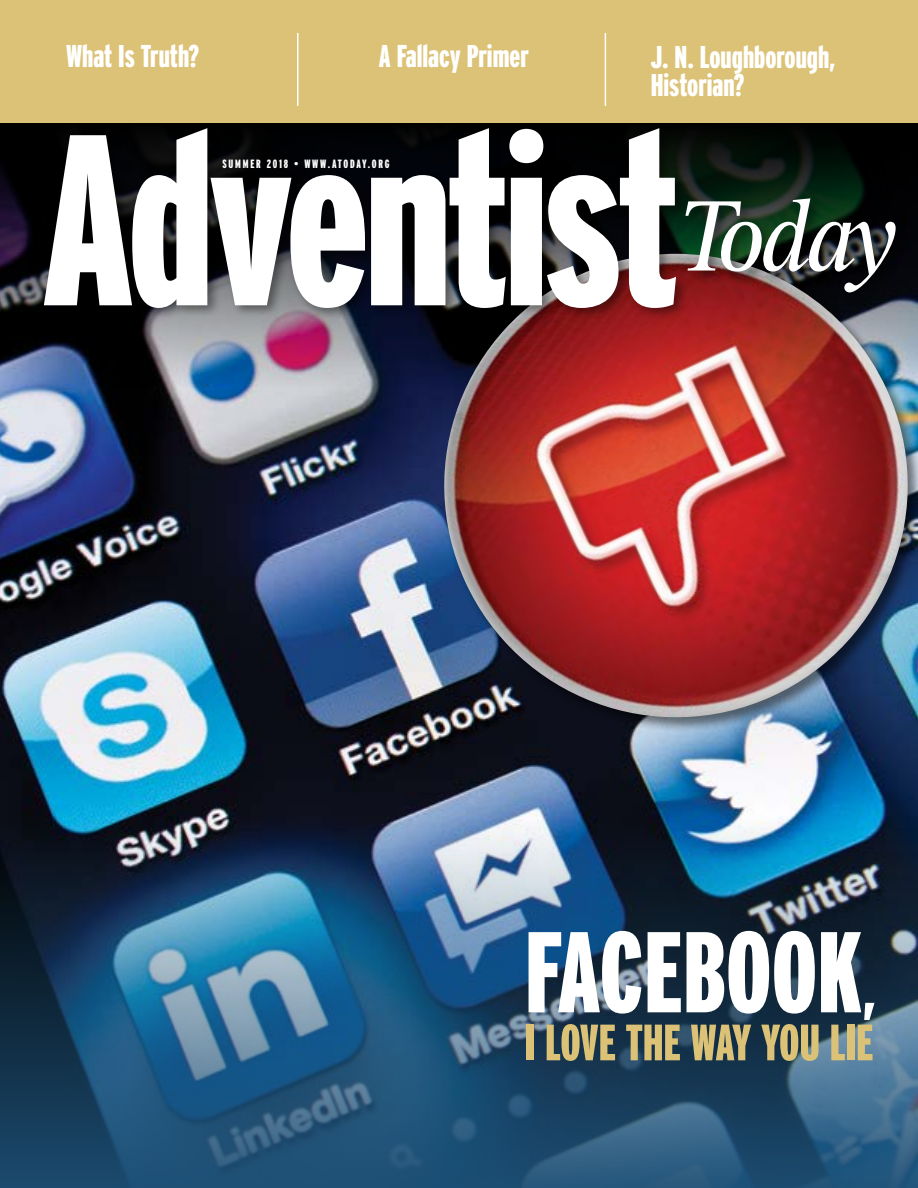
<style>
.page{position:relative;width:918px;height:1188px;background:#fff}
.page>*{position:absolute;margin:0;border:0;box-sizing:border-box;transform-origin:0 0}
.t1{font:900 extra-condensed 243px "Interstate";letter-spacing:-.02em;color:#fff}
.t2{font:900 extra-condensed 114.6px "Interstate";color:#fff}
.t3{font:italic 103.8px "Rotis Serif";letter-spacing:-.075em;color:#fff}
.t4{font:900 extra-condensed 51px "Interstate";color:#dcc276}
.t5{font:900 extra-condensed 31.5px/28.5px "Interstate";color:#fff}
.t6{font:900 extra-condensed 12px "Interstate";letter-spacing:.15em;color:#fff}
.s1{font-size:69.15px}
</style>
<div class="page">
<img style="left:0;top:387px;width:918px;height:433px">
<img style="left:0;top:122px;width:918px;height:265px">
<img style="left:412px;top:254px;width:506px;height:495px">
<div style="left:0;top:0;width:918px;height:122px;background:#dcc276"></div>
<hr style="left:297px;top:33px;width:1px;height:73px;background:#fff">
<hr style="left:605px;top:33px;width:1px;height:73px;background:#fff">
<div style="left:42px;top:125px;width:648px;height:195px;background:#000;opacity:.4"></div>
<div style="left:683px;top:196px;width:225px;height:110px;background:#000;opacity:.4"></div>
<img style="left:0;top:820px;width:918px;height:368px">
<p class="t5" style="left:379px;top:41px;width:151px">A Fallacy Primer</p>
<p class="t5" style="left:66px;top:42px;width:134px">What Is Truth?</p>
<p class="t5" style="left:651px;top:42px;width:187px">J. N. Loughborough,<br>Historian?</p>
<h1 class="t1" style="left:42px;top:86px;width:639px">Adventist</h1>
<p class="t6" style="left:223px;top:158px;width:169px">SUMMER 2018 • WWW.ATODAY.ORG</p>
<h3 class="t3" style="left:676px;top:178px;width:220px">Today</h3>
<h2 class="t2" style="left:525px;top:909px;width:353px">FACEBOOK<span class="s1">,</span></h2>
<h3 class="t4" style="left:525px;top:1014px;width:350px">I LOVE THE WAY YOU LIE</h3>
</div>
